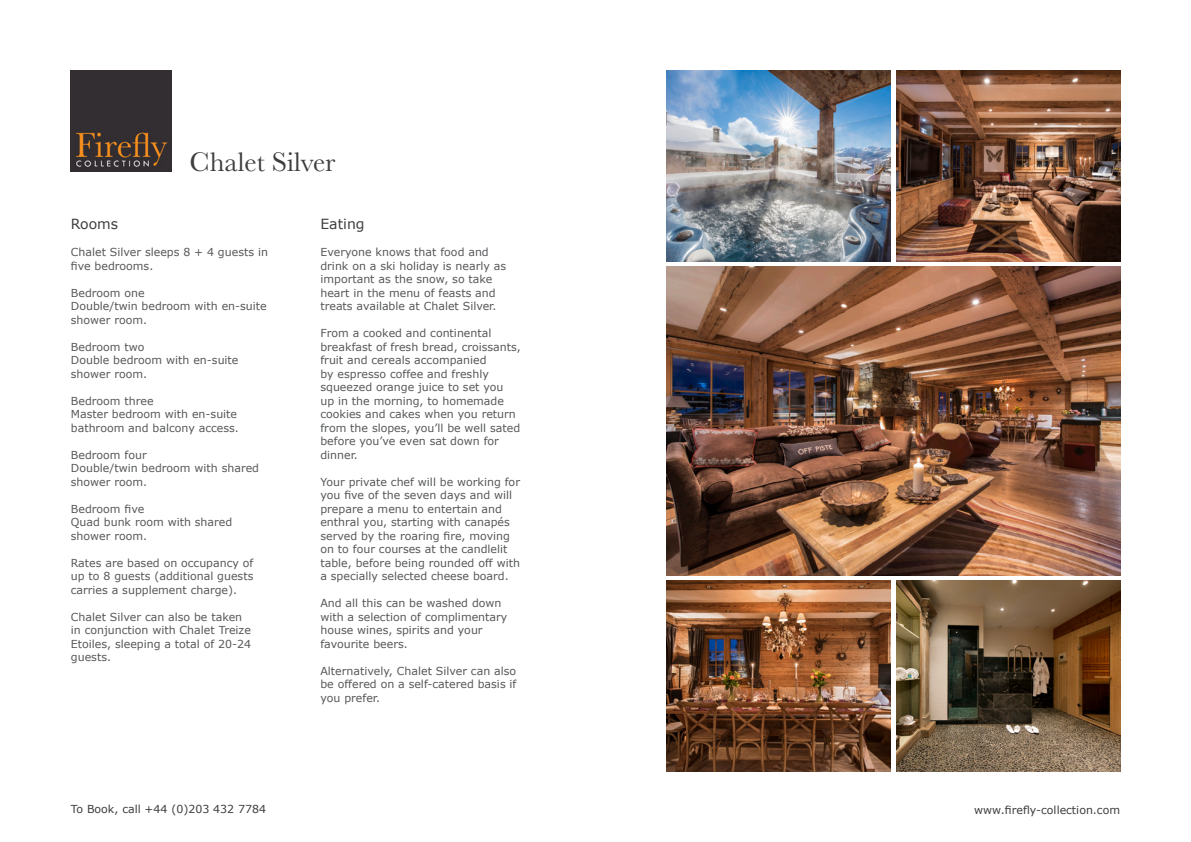
<style>
.page{position:relative;width:1191px;height:842px;background:#fff}
.page>*{position:absolute;margin:0;border:0;box-sizing:border-box;transform-origin:0 0}
.t1{font:28px "Baskerville";color:#3e3e3f}
.t2{font:14px "Verdana";color:#3e3e3f}
.t3{font:11px/13.5px "Verdana";color:#57585a}
.t4{font:11px "Verdana";color:#3e3e3f}
</style>
<div class="page">
<img style="left:71px;top:71px;width:101px;height:101px">
<img style="left:666px;top:71px;width:224px;height:190px">
<img style="left:896px;top:71px;width:224px;height:190px">
<img style="left:666px;top:267px;width:454px;height:308px">
<img style="left:666px;top:581px;width:224px;height:190px">
<img style="left:896px;top:581px;width:224px;height:190px">
<p class="t1" style="left:190px;top:145px;width:147px">Chalet Silver</p>
<p class="t2" style="left:71px;top:215px;width:49px">Rooms</p>
<p class="t3" style="left:71px;top:245px;width:199px">Chalet Silver sleeps 8 + 4 guests in five bedrooms.</p>
<p class="t3" style="left:71px;top:286px;width:75px">Bedroom one</p>
<p class="t3" style="left:71px;top:299px;width:197px">Double/twin bedroom with en-suite shower room.</p>
<p class="t3" style="left:71px;top:340px;width:75px">Bedroom two</p>
<p class="t3" style="left:71px;top:353px;width:169px">Double bedroom with en-suite shower room.</p>
<p class="t3" style="left:71px;top:394px;width:84px">Bedroom three</p>
<p class="t3" style="left:71px;top:407px;width:169px">Master bedroom with en-suite bathroom and balcony access.</p>
<p class="t3" style="left:71px;top:448px;width:77px">Bedroom four</p>
<p class="t3" style="left:71px;top:461px;width:190px">Double/twin bedroom with shared shower room.</p>
<p class="t3" style="left:71px;top:502px;width:75px">Bedroom five</p>
<p class="t3" style="left:71px;top:515px;width:163px">Quad bunk room with shared shower room.</p>
<p class="t3" style="left:71px;top:556px;width:184px;text-align:justify">Rates are based on occupancy of up to 8 guests (additional guests carries a supplement charge).</p>
<p class="t3" style="left:71px;top:610px;width:182px">Chalet Silver can also be taken in conjunction with Chalet Treize<br>Etoiles, sleeping a total of 20-24 guests.</p>
<p class="t4" style="left:71px;top:802px;width:197px">To Book, call +44 (0)203 432 7784</p>
<p class="t2" style="left:320px;top:215px;width:46px">Eating</p>
<p class="t3" style="left:320px;top:245px;width:187px">Everyone knows that food and drink on a ski holiday is nearly as important as the snow, so take heart in the menu of feasts and treats available at Chalet Silver.</p>
<p class="t3" style="left:320px;top:326px;width:202px">From a cooked and continental breakfast of fresh bread, croissants, fruit and cereals accompanied<br>by espresso coffee and freshly squeezed orange juice to set you<br>up in the morning, to homemade cookies and cakes when you return from the slopes, you’ll be well sated before you’ve even sat down for dinner.</p>
<p class="t3" style="left:320px;top:475px;width:201px">Your private chef will be working for you five of the seven days and will prepare a menu to entertain and enthral you, starting with canapés served by the roaring fire, moving on to four courses at the candlelit table, before being rounded off with a specially selected cheese board.</p>
<p class="t3" style="left:320px;top:596px;width:188px">And all this can be washed down with a selection of complimentary house wines, spirits and your favourite beers.</p>
<p class="t3" style="left:320px;top:664px;width:197px;text-align:justify">Alternatively, Chalet Silver can also be offered on a self-catered basis if you prefer.</p>
<p class="t4" style="left:974px;top:803px;width:147px">www.firefly-collection.com</p>
</div>
